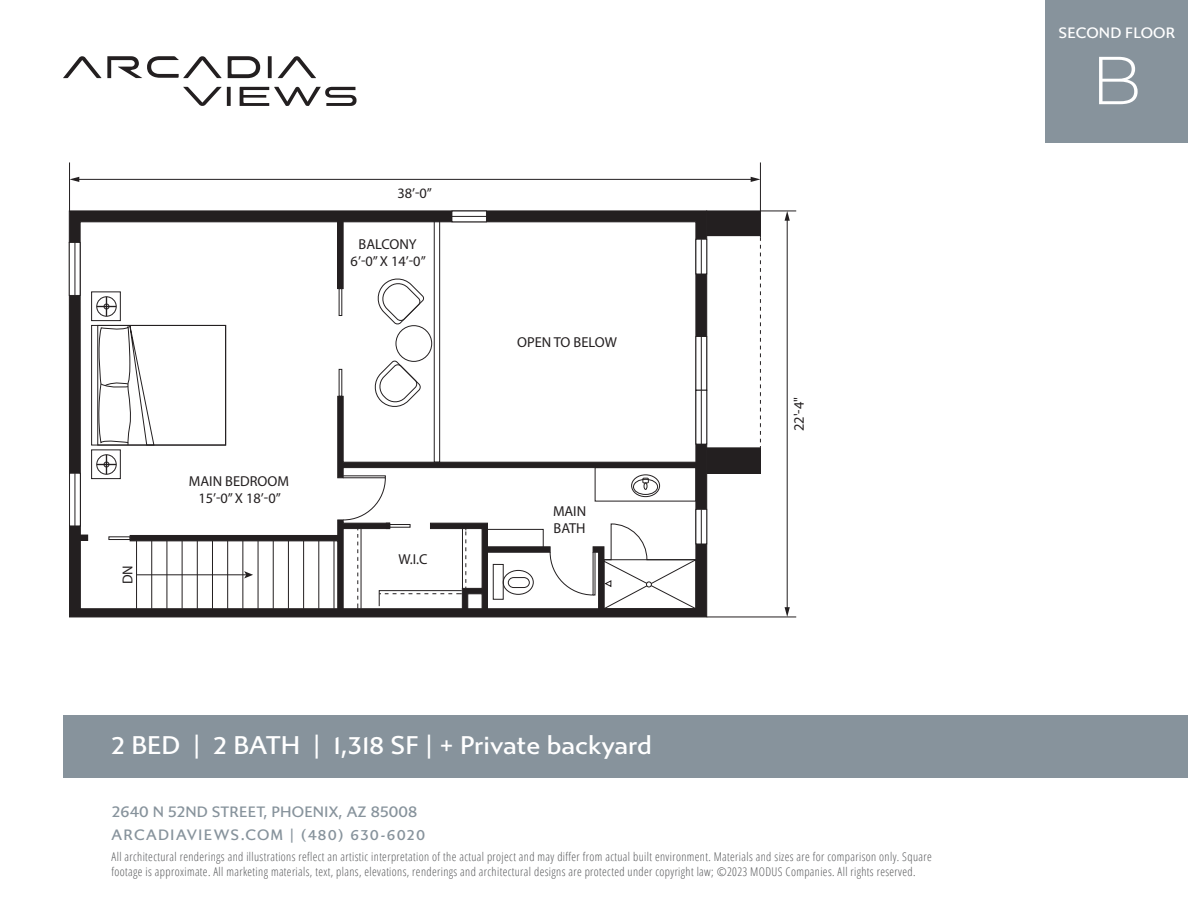
<style>
.page{position:relative;width:1188px;height:918px;background:#fff}
.page>*{position:absolute;margin:0;border:0;box-sizing:border-box;transform-origin:0 0}
.t1{font:300 67.65px "Montserrat";color:#fff}
.t2{font:500 25.5px "Gibbs";color:#fff}
.t3{font:500 15px/22.5px "Gibbs";letter-spacing:.01em;color:#87939c}
.t4{font:500 15px "Gibbs";letter-spacing:.01em;color:#fff}
.t5{font:14.4px/17.2px "Futura BT";color:#231f20;text-align:center}
.t6{font:300 12px/15px "Open Sans Condensed";letter-spacing:.03em;color:#57585a}
</style>
<div class="page">
<div style="left:63px;top:715px;width:1125px;height:63px;background:#87939c"></div>
<svg style="left:68px;top:56px;width:640px;height:562px"></svg>
<div style="left:707px;top:448px;width:53px;height:25px;background:#231f20"></div>
<div style="left:707px;top:211px;width:53px;height:25px;background:#231f20"></div>
<div style="left:706px;top:211px;width:55px;height:25px;border:1px solid #231f20"></div>
<svg style="left:760px;top:236px;width:1px;height:212px"></svg>
<div style="left:696px;top:239px;width:11px;height:35px;background:#fff"></div>
<div style="left:695px;top:239px;width:12px;height:35px;border:1px solid #231f20"></div>
<hr style="left:701px;top:239px;width:1px;height:35px;background:#231f20">
<svg style="left:453px;top:213px;width:32px;height:7px"></svg>
<hr style="left:452px;top:216px;width:34px;height:1px;background:#231f20">
<div style="left:69px;top:242px;width:11px;height:53px;background:#fff"></div>
<div style="left:69px;top:242px;width:12px;height:54px;border:1px solid #231f20"></div>
<hr style="left:74px;top:242px;width:1px;height:53px;background:#231f20">
<div style="left:70px;top:473px;width:10px;height:53px;background:#fff"></div>
<div style="left:69px;top:473px;width:12px;height:53px;border:1px solid #231f20"></div>
<hr style="left:74px;top:473px;width:1px;height:53px;background:#231f20">
<div style="left:75px;top:535px;width:13px;height:5px;background:#231f20"></div>
<div style="left:74px;top:535px;width:14px;height:6px;border:1px solid #231f20"></div>
<div style="left:338px;top:219px;width:5px;height:70px;background:#231f20"></div>
<div style="left:337px;top:218px;width:7px;height:71px;border:1px solid #231f20"></div>
<div style="left:434px;top:218px;width:6px;height:245px;border:1px solid #231f20"></div>
<div style="left:91px;top:449px;width:30px;height:30px;border:1px solid #231f20"></div>
<div style="left:91px;top:291px;width:30px;height:30px;border:1px solid #231f20"></div>
<svg style="left:96px;top:276px;width:612px;height:336px"></svg>
<div style="left:396px;top:325px;width:36px;height:37px;border:1px solid #231f20;border-radius:50%"></div>
<hr style="left:78px;top:179px;width:674px;height:1px;background:#231f20">
<svg style="left:70px;top:177px;width:9px;height:5px"></svg>
<svg style="left:751px;top:177px;width:9px;height:5px"></svg>
<hr style="left:787px;top:219px;width:1px;height:390px;background:#231f20">
<svg style="left:785px;top:607px;width:5px;height:10px"></svg>
<svg style="left:785px;top:211px;width:5px;height:10px"></svg>
<hr style="left:760px;top:210px;width:36px;height:1px;background:#231f20">
<hr style="left:707px;top:617px;width:89px;height:1px;background:#231f20">
<hr style="left:760px;top:162px;width:1px;height:49px;background:#231f20">
<hr style="left:69px;top:162px;width:1px;height:49px;background:#231f20">
<div style="left:1046px;top:0;width:142px;height:142px;background:#87939c"></div>
<svg style="left:228px;top:56px;width:32px;height:22px"></svg>
<svg style="left:107px;top:56px;width:115px;height:22px"></svg>
<svg style="left:63px;top:56px;width:38px;height:22px"></svg>
<svg style="left:278px;top:56px;width:38px;height:22px"></svg>
<svg style="left:183px;top:87px;width:39px;height:19px"></svg>
<svg style="left:227px;top:87px;width:4px;height:19px"></svg>
<svg style="left:268px;top:56px;width:4px;height:22px"></svg>
<svg style="left:240px;top:86px;width:117px;height:20px"></svg>
<p class="t5" style="left:397px;top:185px;width:36px">38’-0”</p>
<p class="t5" style="left:351px;top:235px;width:77px">BALCONY<br>6’-0” X 14’-0”</p>
<p class="t5" style="left:119px;top:584px;width:21px;rotate:-90deg">DN</p>
<p class="t5" style="left:189px;top:472px;width:102px">MAIN BEDROOM<br>15’-0” X 18’-0”</p>
<p class="t5" style="left:398px;top:550px;width:31px">W.I.C</p>
<p class="t5" style="left:517px;top:334px;width:101px">OPEN TO BELOW</p>
<p class="t5" style="left:553px;top:502px;width:35px;text-align:left">MAIN<br>BATH</p>
<h2 class="t2" style="left:112px;top:730px;width:542px">2 BED | 2 BATH | 1,318 SF | + Private backyard</h2>
<p class="t5" style="left:790px;top:431px;width:36px;rotate:-90deg">22'-4"</p>
<p class="t3" style="left:112px;top:801px;width:315px">2640 N 52ND STREET, PHOENIX, AZ 85008<br>ARCADIAVIEWS.COM | (480) 630-6020</p>
<p class="t6" style="left:112px;top:849px;width:822px">All architectural renderings and illustrations reflect an artistic interpretation of the actual project and may differ from actual built environment. Materials and sizes are for comparison only. Square footage is approximate. All marketing materials, text, plans, elevations, renderings and architectural designs are protected under copyright law; ©2023 MODUS Companies. All rights reserved.</p>
<p class="t4" style="left:1059px;top:24px;width:118px">SECOND FLOOR</p>
<h1 class="t1" style="left:1091px;top:34px;width:52px">B</h1>
</div>
